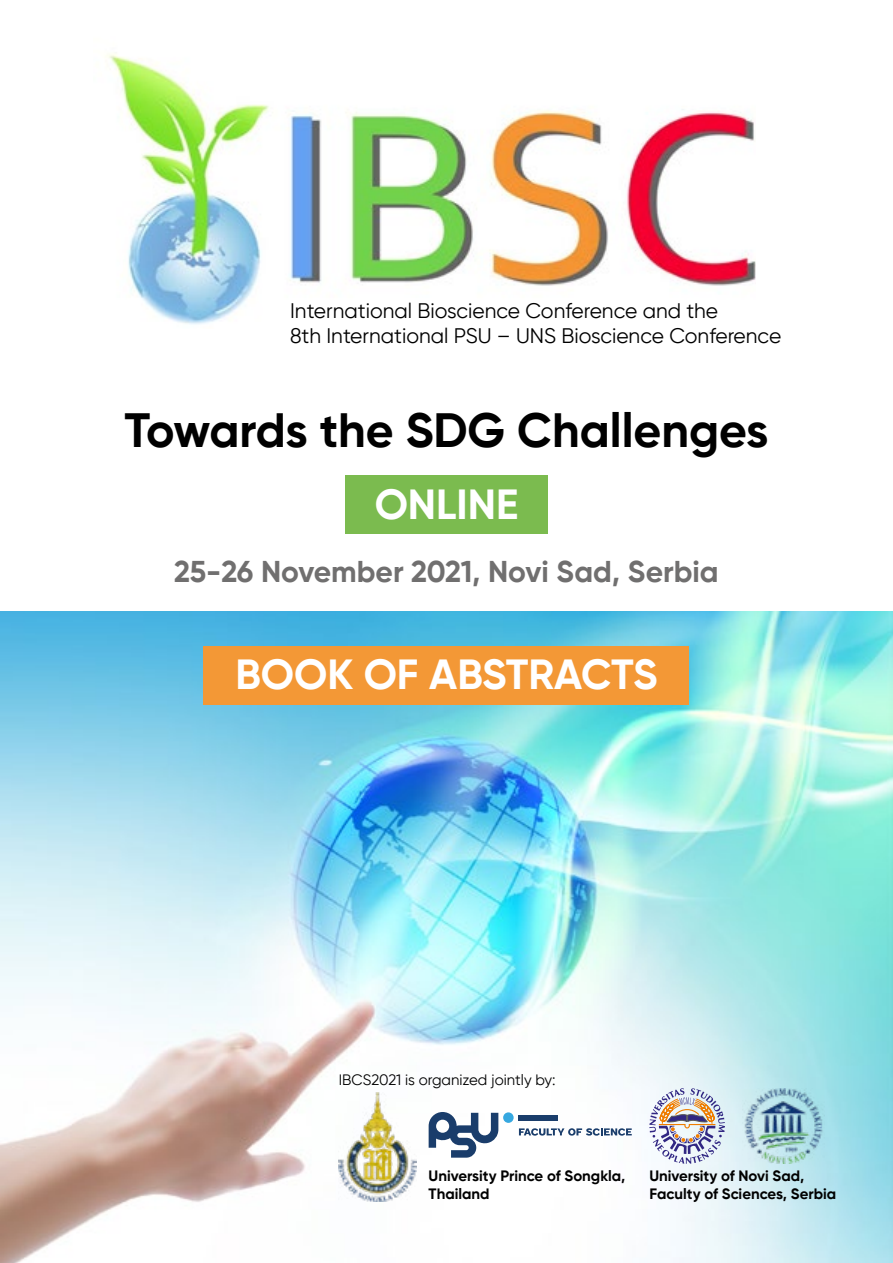
<style>
.page{position:relative;width:893px;height:1263px;background:#fff}
.page>*{position:absolute;margin:0;border:0;box-sizing:border-box;transform-origin:0 0}
.t1{font:700 48px "Gilroy";color:#000}
.t2{font:700 42px "Gilroy";color:#fff}
.t3{font:700 30px "Gilroy";color:#706f6f}
.t4{font:21px/25.2px "Gilroy";color:#000}
.t5{font:700 15px/18px "Gilroy";color:#000}
.t6{font:15px "Gilroy";color:#000}
</style>
<div class="page">
<img style="left:0;top:611px;width:893px;height:652px">
<div style="left:345px;top:475px;width:203px;height:58px;background:#7bbb4f"></div>
<div style="left:204px;top:646px;width:485px;height:58px;background:#f39836"></div>
<img style="left:106px;top:53px;width:650px;height:272px">
<svg style="left:429px;top:1112px;width:203px;height:46px"></svg>
<div style="left:518px;top:1115px;width:40px;height:5px;background:#1a3d6b"></div>
<svg style="left:649px;top:1088px;width:76px;height:76px"></svg>
<img style="left:743px;top:1088px;width:81px;height:76px">
<img style="left:339px;top:1092px;width:78px;height:109px">
<p class="t4" style="left:290px;top:298px;width:493px">International Bioscience Conference and the<br>8th International PSU – UNS Bioscience Conference</p>
<h1 class="t1" style="left:124px;top:401px;width:646px">Towards the SDG Challenges</h1>
<h2 class="t2" style="left:375px;top:478px;width:145px">ONLINE</h2>
<h3 class="t3" style="left:174px;top:553px;width:546px">25-26 November 2021, Novi Sad, Serbia</h3>
<h2 class="t2" style="left:235px;top:648px;width:424px">BOOK OF ABSTRACTS</h2>
<p class="t6" style="left:339px;top:1071px;width:218px">IBCS2021 is organized jointly by:</p>
<p class="t5" style="left:429px;top:1167px;width:198px">University Prince of Songkla,<br>Thailand</p>
<p class="t5" style="left:649px;top:1167px;width:188px">University of Novi Sad,<br>Faculty of Sciences, Serbia</p>
</div>
